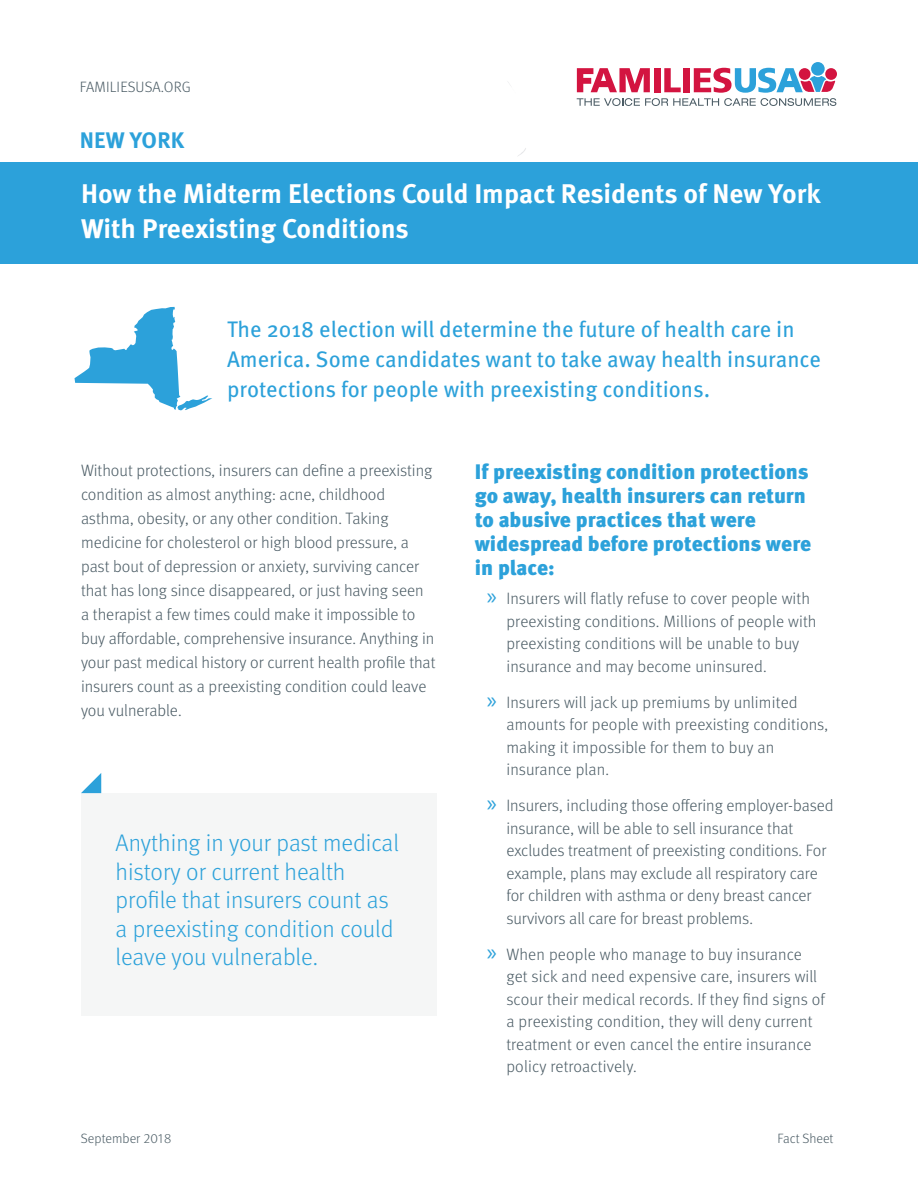
<style>
.page{position:relative;width:918px;height:1188px;background:#fff}
.page>*{position:absolute;margin:0;border:0;box-sizing:border-box;transform-origin:0 0}
.t1{font:700 27px/34.5px "Meta OT";color:#fff}
.t2{font:300 24px/28.5px "Meta OT";color:#2ca1da}
.t3{font:22.5px/30px "Meta OT";color:#2ca1da}
.t4{font:700 22.5px "Meta OT";letter-spacing:.01em;color:#2ca1da}
.t5{font:900 21px/24px "Meta OT";color:#2ca1da}
.t6{font:300 16.5px/22.5px "Meta OT";color:#4b5c65}
.t7{font:300 15px "Meta OT";letter-spacing:.01em;color:#4b5c65}
.t8{font:300 13.5px "Meta OT";color:#4b5c65}
.s1{font-family:"Myriad Pro";font-weight:400;font-size:24px;color:#2ca1da}
</style>
<div class="page">
<div style="left:811px;top:62px;width:14px;height:14px;background:#2ca1da;border-radius:50%"></div>
<svg style="left:577px;top:68px;width:259px;height:38px"></svg>
<div style="left:0;top:162px;width:918px;height:102px;background:#2ca1da"></div>
<div style="left:81px;top:793px;width:356px;height:222px;background:#f2f3f4"></div>
<svg style="left:81px;top:773px;width:20px;height:20px"></svg>
<svg style="left:75px;top:307px;width:137px;height:103px"></svg>
<p class="t7" style="left:80px;top:78px;width:113px">FAMILIESUSA.ORG</p>
<h3 class="t4" style="left:80px;top:126px;width:106px">NEW YORK</h3>
<h1 class="t1" style="left:81px;top:177px;width:741px">How the Midterm Elections Could Impact Residents of New York<br>With Preexisting Conditions</h1>
<h3 class="t3" style="left:227px;top:314px;width:595px">The 2018 election will determine the future of health care in<br>America. Some candidates want to take away health insurance protections for people with preexisting conditions.</h3>
<p class="t6" style="left:81px;top:458px;width:356px;line-height:24px">Without protections, insurers can define a preexisting condition as almost anything: acne, childhood asthma, obesity, or any other condition. Taking medicine for cholesterol or high blood pressure, a past bout of depression or anxiety, surviving cancer that has long since disappeared, or just having seen a therapist a few times could make it impossible to buy affordable, comprehensive insurance. Anything in your past medical history or current health profile that insurers count as a preexisting condition could leave you vulnerable.</p>
<h2 class="t2" style="left:116px;top:829px;width:285px">Anything in your past medical history or current health profile that insurers count as a preexisting condition could leave you vulnerable.</h2>
<p class="t5" style="left:475px;top:461px;width:338px">If preexisting condition protections go away, health insurers can return to abusive practices that were widespread before protections were in place:</p>
<p class="t6" style="left:506px;top:588px;width:312px;text-indent:-20px"><span class="s1">»</span> Insurers will flatly refuse to cover people with preexisting conditions. Millions of people with preexisting conditions will be unable to buy insurance and may become uninsured.</p>
<p class="t6" style="left:506px;top:691px;width:323px;text-indent:-20px"><span class="s1">»</span> Insurers will jack up premiums by unlimited amounts for people with preexisting conditions, making it impossible for them to buy an insurance plan.</p>
<p class="t6" style="left:506px;top:795px;width:329px;text-indent:-20px"><span class="s1">»</span> Insurers, including those offering employer-based insurance, will be able to sell insurance that excludes treatment of preexisting conditions. For example, plans may exclude all respiratory care for children with asthma or deny breast cancer survivors all care for breast problems.</p>
<p class="t6" style="left:506px;top:943px;width:320px;text-indent:-20px"><span class="s1">»</span> When people who manage to buy insurance get sick and need expensive care, insurers will scour their medical records. If they find signs of a preexisting condition, they will deny current treatment or even cancel the entire insurance policy retroactively.</p>
<p class="t8" style="left:81px;top:1131px;width:92px">September 2018</p>
<p class="t8" style="left:778px;top:1131px;width:57px">Fact Sheet</p>
</div>
